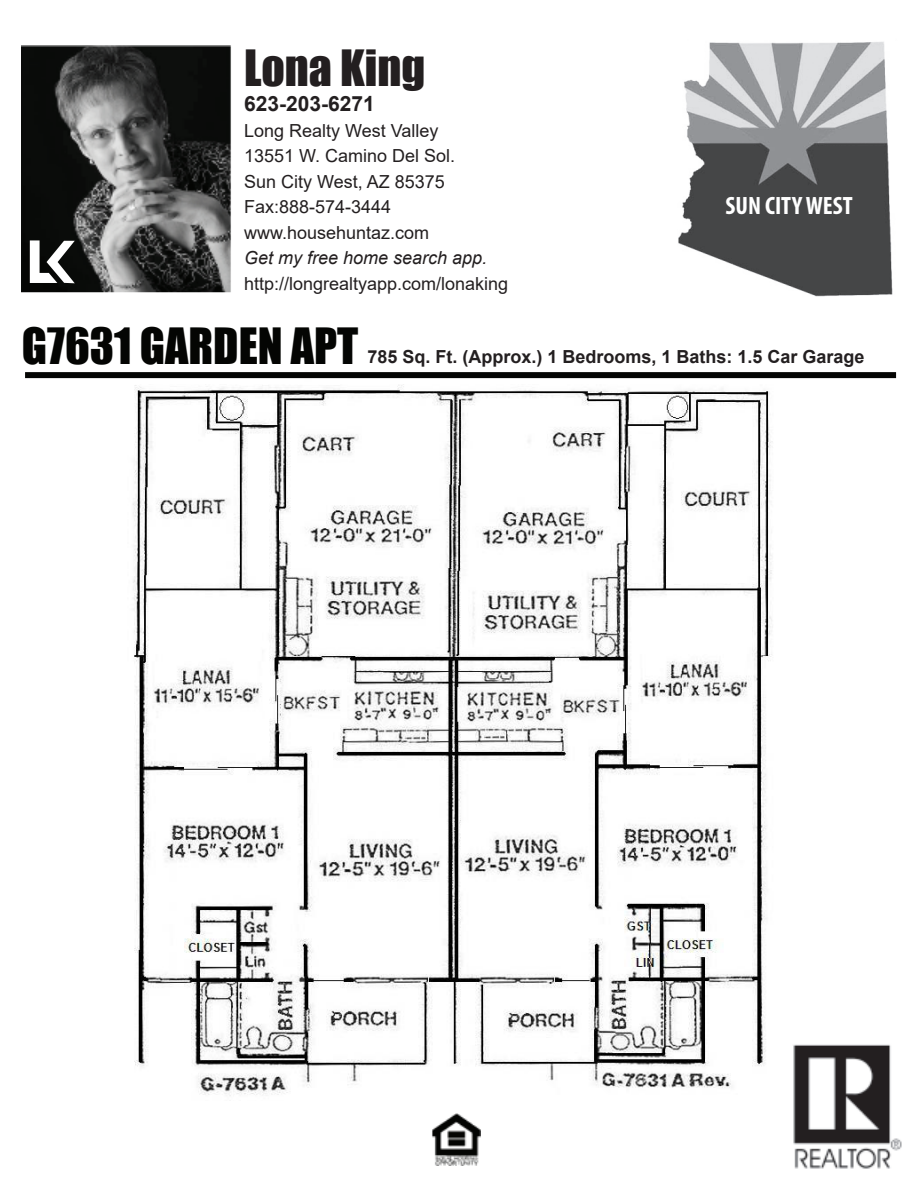
<style>
.page{position:relative;width:918px;height:1188px;background:#fff}
.page>*{position:absolute;margin:0;border:0;box-sizing:border-box;transform-origin:0 0}
.t1{font:45.9px "Impact";color:#040503}
.t2{font:45.9px "Impact";color:#231f20}
.t3{font:700 condensed 25.2px "Myriad Pro";color:#fff}
.t4{font:700 21px "Arial";color:#231f20}
.t5{font:18px/25.5px "Arial";color:#231f20}
.t6{font:700 18px "Arial";color:#231f20}
.t7{font:italic 18px "Arial";color:#231f20}
</style>
<div class="page">
<img style="left:709px;top:42px;width:175px;height:3px">
<img style="left:21px;top:45px;width:881px;height:1124px">
<svg style="left:30px;top:240px;width:45px;height:43px"></svg>
<h1 class="t2" style="left:244px;top:32px;width:183px">Lona King</h1>
<p class="t4" style="left:244px;top:89px;width:132px">623-203-6271</p>
<p class="t5" style="left:244px;top:117px;width:213px">Long Realty West Valley<br>13551 W. Camino Del Sol.<br>Sun City West, AZ 85375<br>Fax:888-574-3444 www.househuntaz.com</p>
<p class="t7" style="left:244px;top:246px;width:245px">Get my free home search app.</p>
<p class="t5" style="left:244px;top:270px;width:266px">http://longrealtyapp.com/lonaking</p>
<h1 class="t1" style="left:22px;top:311px;width:338px">G7631 GARDEN APT</h1>
<h2 class="t3" style="left:726px;top:190px;width:129px">SUN CITY WEST</h2>
<p class="t6" style="left:367px;top:344px;width:499px">785 Sq. Ft. (Approx.) 1 Bedrooms, 1 Baths: 1.5 Car Garage</p>
</div>
